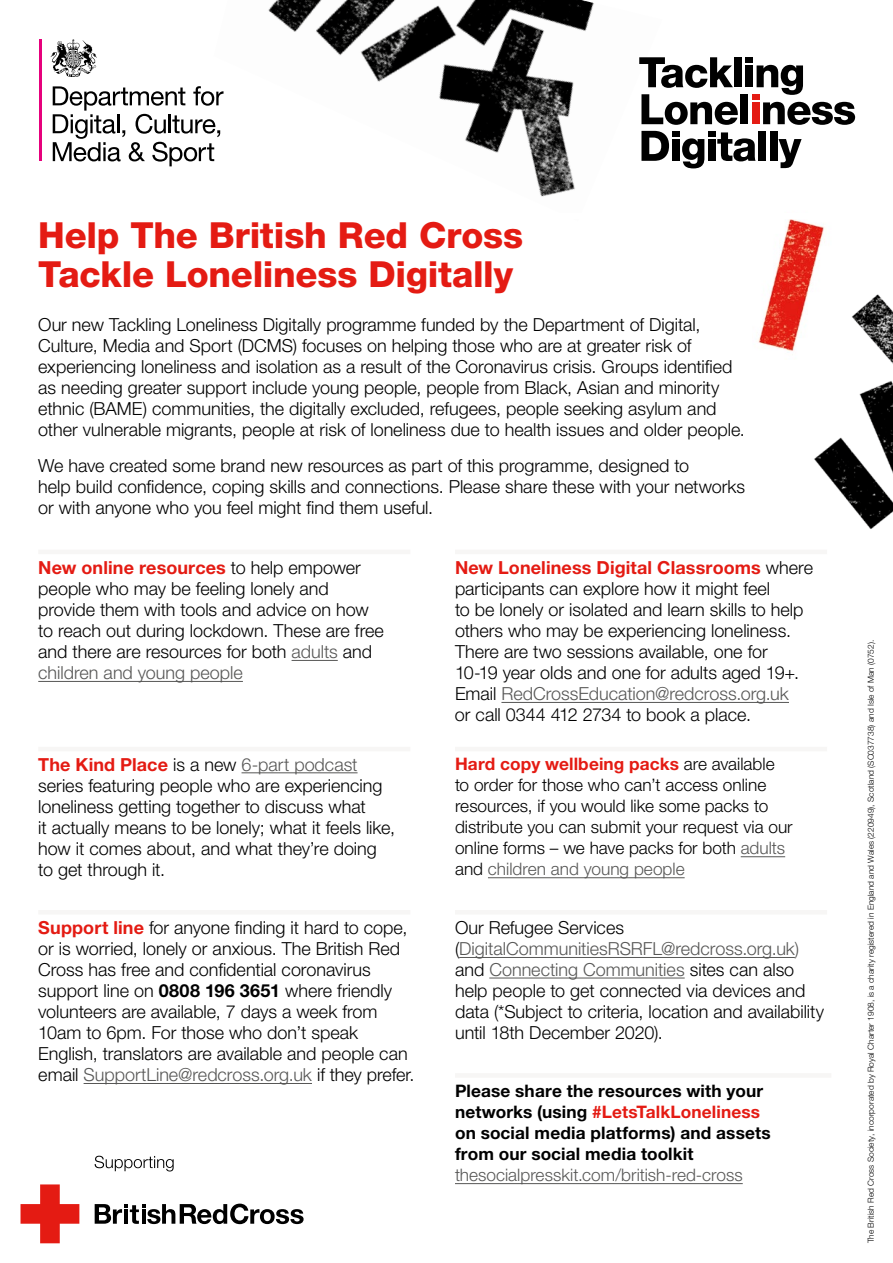
<style>
.page{position:relative;width:893px;height:1263px;background:#fff}
.page>*{position:absolute;margin:0;border:0;box-sizing:border-box;transform-origin:0 0}
.t1{font:800 36px/39px "Helvetica Neue LT Pro";letter-spacing:-.01em;color:#e41b13}
.t2{font:300 18px/21px "Helvetica Neue LT Pro";color:#000}
.t3{font:300 17.25px/21px "Helvetica Neue LT Pro";color:#000}
.t4{font:700 17.25px/21px "Helvetica Neue LT Pro";letter-spacing:.01em;color:#000}
.t5{font:300 17.25px "Helvetica Neue LT Pro";color:#575756}
.t6{font:300 8.4px "Helvetica Neue LT Pro";color:#000}
.s1{font-weight:700;color:#e41b13}
.s2{color:#575756}
.s3{font-weight:700}
.s4{color:#e41b13}
</style>
<div class="page">
<img style="left:814px;top:294px;width:79px;height:235px">
<img style="left:758px;top:219px;width:77px;height:140px">
<img style="left:268px;top:0;width:388px;height:197px">
<hr style="left:39px;top:39px;width:3px;height:122px;background:#e6007c">
<svg style="left:53px;top:86px;width:171px;height:80px"></svg>
<svg style="left:51px;top:39px;width:46px;height:38px"></svg>
<svg style="left:21px;top:1184px;width:58px;height:59px"></svg>
<svg style="left:95px;top:1203px;width:209px;height:21px"></svg>
<svg style="left:95px;top:1156px;width:79px;height:15px"></svg>
<svg style="left:763px;top:102px;width:92px;height:23px"></svg>
<div style="left:752px;top:94px;width:7px;height:6px;background:#e41b13"></div>
<div style="left:752px;top:102px;width:7px;height:22px;background:#e41b13"></div>
<div style="left:741px;top:94px;width:7px;height:30px;background:#000"></div>
<svg style="left:641px;top:94px;width:97px;height:31px"></svg>
<svg style="left:778px;top:139px;width:24px;height:29px"></svg>
<div style="left:770px;top:131px;width:7px;height:30px;background:#000"></div>
<div style="left:759px;top:131px;width:7px;height:30px;background:#000"></div>
<svg style="left:641px;top:131px;width:115px;height:37px"></svg>
<div style="left:672px;top:139px;width:7px;height:22px;background:#000"></div>
<svg style="left:757px;top:65px;width:46px;height:30px"></svg>
<div style="left:745px;top:57px;width:8px;height:6px;background:#000"></div>
<div style="left:734px;top:57px;width:7px;height:30px;background:#000"></div>
<svg style="left:639px;top:57px;width:94px;height:31px"></svg>
<div style="left:745px;top:65px;width:8px;height:22px;background:#000"></div>
<hr style="left:292px;top:660px;width:46px;height:1px;background:#575756">
<hr style="left:38px;top:681px;width:205px;height:1px;background:#575756">
<hr style="left:242px;top:772px;width:116px;height:1px;background:#575756">
<hr style="left:84px;top:1083px;width:228px;height:1px;background:#575756">
<hr style="left:501px;top:702px;width:288px;height:1px;background:#575756">
<hr style="left:741px;top:856px;width:44px;height:1px;background:#575756">
<hr style="left:488px;top:877px;width:197px;height:1px;background:#575756">
<hr style="left:459px;top:957px;width:336px;height:1px;background:#575756">
<hr style="left:489px;top:978px;width:196px;height:1px;background:#575756">
<hr style="left:455px;top:1183px;width:288px;height:1px;background:#575756">
<div style="left:455px;top:1073px;width:376px;height:5px;background:#f7f6f5"></div>
<hr style="left:38px;top:550px;width:372px;height:4px;background:#f7f6f5">
<hr style="left:455px;top:550px;width:372px;height:4px;background:#f7f6f5">
<hr style="left:38px;top:747px;width:372px;height:4px;background:#f7f6f5">
<hr style="left:455px;top:747px;width:372px;height:4px;background:#f7f6f5">
<hr style="left:38px;top:910px;width:372px;height:4px;background:#f7f6f5">
<hr style="left:455px;top:910px;width:372px;height:4px;background:#f7f6f5">
<h1 class="t1" style="left:38px;top:215px;width:486px">Help The British Red Cross<br>Tackle Loneliness Digitally</h1>
<p class="t2" style="left:38px;top:313px;width:708px">Our new Tackling Loneliness Digitally programme funded by the Department of Digital, Culture, Media and Sport (DCMS) focuses on helping those who are at greater risk of experiencing loneliness and isolation as a result of the Coronavirus crisis. Groups identified as needing greater support include young people, people from Black, Asian and minority ethnic (BAME) communities, the digitally excluded, refugees, people seeking asylum and other vulnerable migrants, people at risk of loneliness due to health issues and older people.</p>
<p class="t2" style="left:38px;top:454px;width:708px">We have created some brand new resources as part of this programme, designed to<br>help build confidence, coping skills and connections. Please share these with your networks or with anyone who you feel might find them useful.</p>
<p class="t2" style="left:38px;top:557px;width:347px"><span class="s1">New online resources</span> to help empower people who may be feeling lonely and provide them with tools and advice on how to reach out during lockdown. These are free and there are resources for both <span class="s2">adults</span> and <span class="s2">children and young people</span></p>
<p class="t2" style="left:38px;top:754px;width:358px"><span class="s1">The Kind Place</span> is a new <span class="s2">6-part podcast </span>series featuring people who are experiencing loneliness getting together to discuss what<br>it actually means to be lonely; what it feels like, how it comes about, and what they’re doing to get through it.</p>
<p class="t2" style="left:38px;top:917px;width:378px"><span class="s1">Support line</span> for anyone finding it hard to cope, or is worried, lonely or anxious. The British Red Cross has free and confidential coronavirus support line on <span class="s3">0808 196 3651</span> where friendly volunteers are available, 7 days a week from 10am to 6pm. For those who don’t speak English, translators are available and people can email <span class="s2">SupportLine@redcross.org.uk</span> if they prefer.</p>
<p class="t2" style="left:455px;top:557px;width:360px"><span class="s1">New Loneliness Digital Classrooms</span> where participants can explore how it might feel<br>to be lonely or isolated and learn skills to help others who may be experiencing loneliness.<br>There are two sessions available, one for 10-19 year olds and one for adults aged 19+.<br>Email <span class="s2">RedCrossEducation@redcross.org.uk<br></span>or call 0344 412 2734 to book a place.</p>
<p class="t3" style="left:455px;top:753px;width:339px"><span class="s1">Hard copy wellbeing packs</span> are available to order for those who can’t access online resources, if you would like some packs to distribute you can submit your request via our online forms – we have packs for both <span class="s2">adults </span>and <span class="s2">children and young people</span></p>
<p class="t2" style="left:455px;top:917px;width:371px">Our Refugee Services (<span class="s2">DigitalCommunitiesRSRFL@redcross.org.uk) </span>and <span class="s2">Connecting Communities</span> sites can also help people to get connected via devices and data (*Subject to criteria, location and availability until 18th December 2020).</p>
<p class="t4" style="left:455px;top:1080px;width:317px">Please share the resources with your networks (using <span class="s4">#LetsTalkLoneliness </span>on social media platforms) and assets from our social media toolkit</p>
<p class="t5" style="left:455px;top:1165px;width:289px">thesocialpresskit.com/british-red-cross</p>
<p class="t6" style="left:866px;top:1243px;width:605px;rotate:-90deg">The British Red Cross Society, incorporated by Royal Charter 1908, is a charity registered in England and Wales (220949), Scotland (SC037738) and Isle of Man (0752).</p>
</div>
